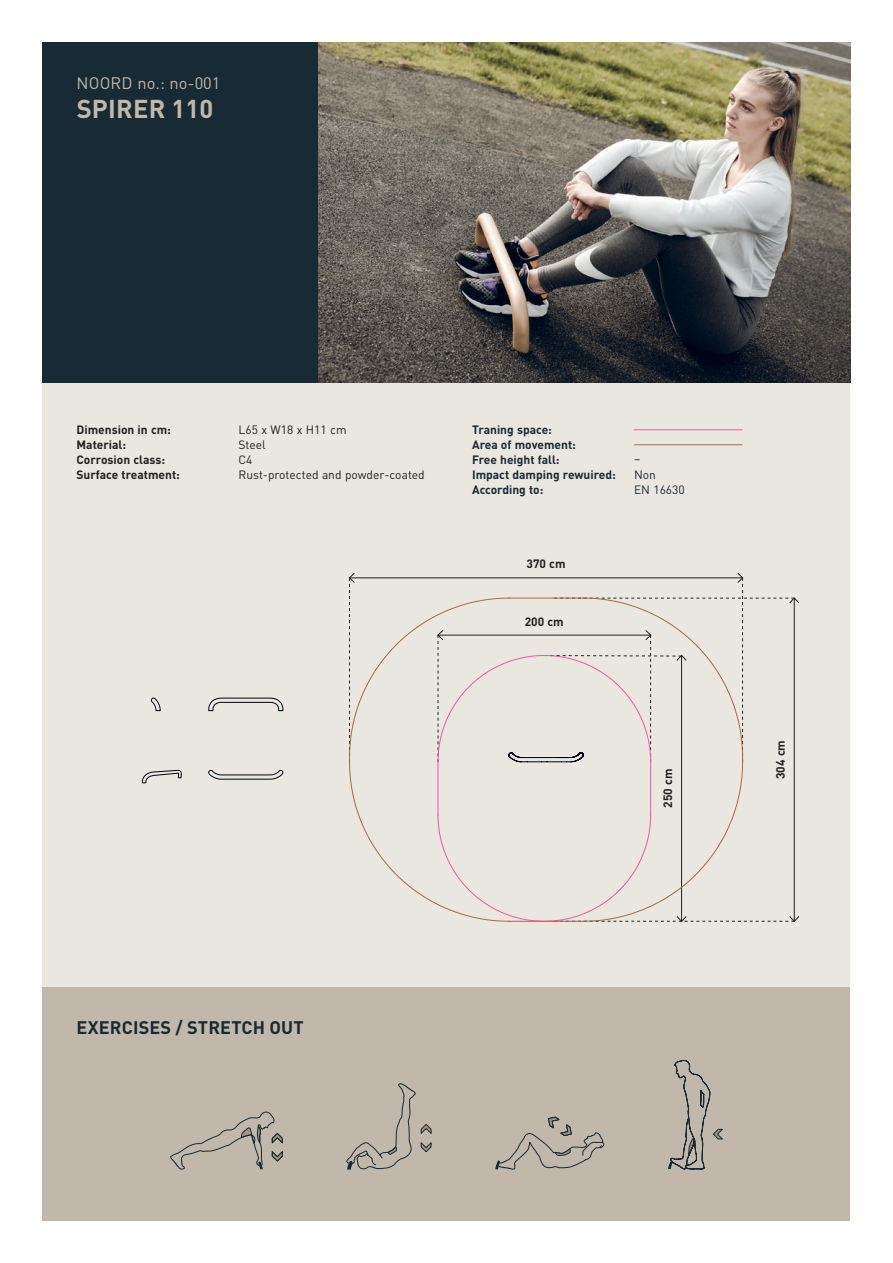
<style>
.page{position:relative;width:893px;height:1263px;background:#fff}
.page>*{position:absolute;margin:0;border:0;box-sizing:border-box;transform-origin:0 0}
.t1{font:700 25.5px "DIN Pro";letter-spacing:.01em;color:#c1b8ab}
.t2{font:700 18px "DIN Pro";letter-spacing:.01em;color:#182a33}
.t3{font:16.5px "DIN Pro";letter-spacing:.005em;color:#c1b8ab}
.t4{font:700 12px/15px "DIN Pro";color:#182a33}
.t5{font:700 12px "DIN Pro";color:#231f20}
.t6{font:12px "DIN Pro";color:#231f20}
.t7{font:12px "DIN Pro";color:#182a33}
</style>
<div class="page">
<div style="left:43px;top:383px;width:807px;height:625px;background:#eae6e0"></div>
<div style="left:43px;top:43px;width:807px;height:340px;background:#182a33"></div>
<div style="left:43px;top:986px;width:807px;height:234px;background:#c1b8ab"></div>
<svg style="left:208px;top:697px;width:75px;height:83px"></svg>
<svg style="left:142px;top:697px;width:40px;height:86px"></svg>
<hr style="left:349px;top:577px;width:394px;height:1px;background:#231f20">
<hr style="left:794px;top:598px;width:1px;height:323px;background:#231f20">
<svg style="left:349px;top:573px;width:6px;height:24px"></svg>
<svg style="left:508px;top:573px;width:292px;height:189px"></svg>
<svg style="left:743px;top:915px;width:57px;height:7px"></svg>
<svg style="left:349px;top:597px;width:394px;height:325px"></svg>
<img style="left:319px;top:43px;width:531px;height:340px">
<hr style="left:634px;top:429px;width:108px;height:1px;background:#ef59a1">
<hr style="left:634px;top:444px;width:108px;height:1px;background:#a66a45">
<svg style="left:668px;top:1059px;width:55px;height:111px"></svg>
<svg style="left:170px;top:1111px;width:113px;height:59px"></svg>
<svg style="left:346px;top:1083px;width:86px;height:87px"></svg>
<svg style="left:495px;top:1116px;width:110px;height:54px"></svg>
<h3 class="t3" style="left:77px;top:72px;width:145px">NOORD no.: no-001</h3>
<h1 class="t1" style="left:77px;top:92px;width:138px">SPIRER 110</h1>
<p class="t5" style="left:77px;top:422px;width:96px">Dimension in cm:</p>
<p class="t6" style="left:239px;top:422px;width:110px">L65 x W18 x H11 cm</p>
<p class="t5" style="left:77px;top:437px;width:51px">Material:</p>
<p class="t6" style="left:239px;top:437px;width:29px">Steel</p>
<p class="t5" style="left:77px;top:452px;width:90px">Corrosion class:</p>
<p class="t6" style="left:239px;top:452px;width:15px">C4</p>
<p class="t5" style="left:77px;top:467px;width:105px">Surface treatment:</p>
<p class="t6" style="left:239px;top:467px;width:188px">Rust-protected and powder-coated</p>
<p class="t4" style="left:472px;top:422px;width:105px">Traning space:<br>Area of movement:<br>Free height fall:</p>
<p class="t7" style="left:634px;top:450px;width:8px">–</p>
<p class="t4" style="left:472px;top:467px;width:145px">Impact damping rewuired:</p>
<p class="t7" style="left:634px;top:467px;width:23px">Non</p>
<p class="t4" style="left:472px;top:482px;width:73px">According to:</p>
<p class="t7" style="left:634px;top:482px;width:52px">EN 16630</p>
<p class="t5" style="left:527px;top:556px;width:41px">370 cm</p>
<p class="t5" style="left:525px;top:613px;width:41px">200 cm</p>
<p class="t5" style="left:660px;top:808px;width:41px;rotate:-90deg">250 cm</p>
<h2 class="t2" style="left:77px;top:1015px;width:229px">EXERCISES / STRETCH OUT</h2>
<p class="t5" style="left:772px;top:779px;width:41px;rotate:-90deg">304 cm</p>
</div>
